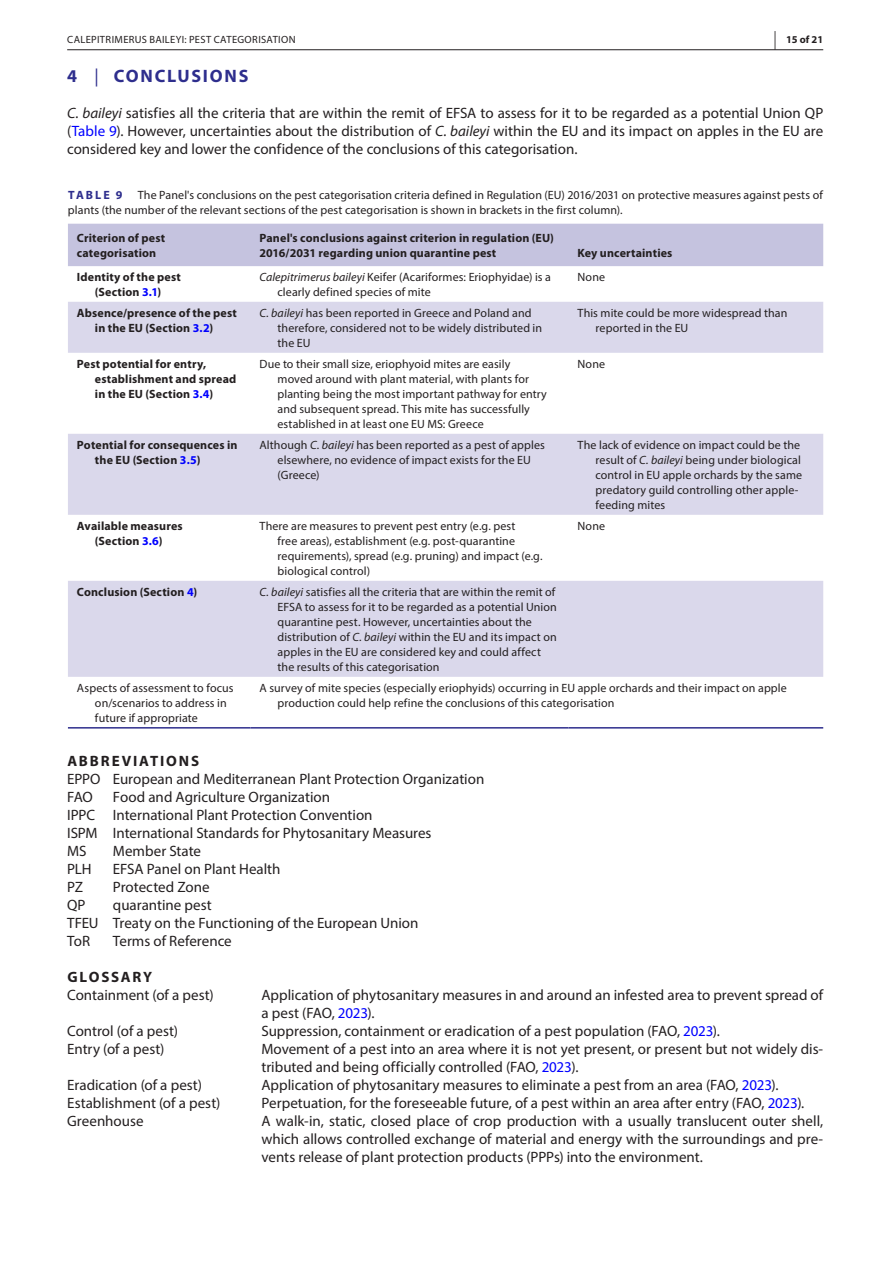
<style>
.page{position:relative;width:893px;height:1263px;background:#fff}
.page>*{position:absolute;margin:0;border:0;box-sizing:border-box;transform-origin:0 0}
.t1{font:700 18px "Myriad Pro";letter-spacing:.095em;color:#2e2e8d}
.t2{font:15px/18px "Myriad Pro";color:#231f20}
.t3{font:700 15px "Myriad Pro";letter-spacing:.12em;color:#231f20}
.t4{font:12px/15px "Myriad Pro";letter-spacing:.01em;color:#231f20}
.t5{font:700 12px/15px "Myriad Pro";letter-spacing:.01em;color:#231f20}
.t6{font:700 12px "Myriad Pro";letter-spacing:.165em;color:#2e2e8d}
.t7{font:10.5px "Myriad Pro";letter-spacing:.035em;color:#231f20}
.t8{font:700 10.5px "Myriad Pro";color:#231f20}
.s1{font-size:18.6px}
.s2{font-weight:400}
.s3{font-style:italic}
.s4{color:#00f}
</style>
<div class="page">
<hr style="left:67px;top:49px;width:756px;height:1px;background:#231f20">
<div style="left:68px;top:224px;width:755px;height:42px;background:#c5c3df"></div>
<svg style="left:68px;top:302px;width:755px;height:375px;fill:#dad8eb"></svg>
<hr style="left:68px;top:727px;width:183px;height:1px;background:#2e2e8d">
<hr style="left:250px;top:727px;width:318px;height:1px;background:#2e2e8d">
<hr style="left:568px;top:727px;width:255px;height:1px;background:#2e2e8d">
<p class="t7" style="left:67px;top:33px;width:230px">CALEPITRIMERUS BAILEYI: PEST CATEGORISATION</p>
<p class="t8" style="left:774px;top:32px;width:51px"><span class="s1">|</span> 15 of 21</p>
<h1 class="t1" style="left:67px;top:64px;width:183px">4 <span class="s2">|</span> CONCLUSIONS</h1>
<p class="t2" style="left:67px;top:104px;width:758px;text-align:justify"><span class="s3">C. baileyi</span> satisfies all the criteria that are within the remit of EFSA to assess for it to be regarded as a potential Union QP (<span class="s4">Table 9</span>). However, uncertainties about the distribution of <span class="s3">C. baileyi</span> within the EU and its impact on apples in the EU are considered key and lower the confidence of the conclusions of this categorisation.</p>
<p class="t4" style="left:68px;top:187px;width:756px;text-indent:70px">The Panel's conclusions on the pest categorisation criteria defined in Regulation (EU) 2016/2031 on protective measures against pests of plants (the number of the relevant sections of the pest categorisation is shown in brackets in the first column).</p>
<p class="t5" style="left:77px;top:230px;width:90px">Criterion of pest categorisation</p>
<p class="t5" style="left:259px;top:230px;width:296px">Panel's conclusions against criterion in regulation (EU)<br>2016/2031 regarding union quarantine pest</p>
<p class="t6" style="left:68px;top:187px;width:56px">TABLE 9</p>
<p class="t5" style="left:577px;top:245px;width:96px">Key uncertainties</p>
<p class="t5" style="left:77px;top:269px;width:105px;text-align:center">Identity of the pest (Section <span class="s4">3.1</span>)</p>
<p class="t4" style="left:278px;top:269px;width:275px;text-indent:-18px"><span class="s3">Calepitrimerus baileyi</span> Keifer (Acariformes: Eriophyidae) is a clearly defined species of mite</p>
<p class="t4" style="left:578px;top:269px;width:29px">None</p>
<p class="t5" style="left:77px;top:305px;width:161px;text-align:center">Absence/presence of the pest in the EU (Section <span class="s4">3.2</span>)</p>
<p class="t4" style="left:278px;top:305px;width:266px;text-indent:-18px"><span class="s3">C. baileyi</span> has been reported in Greece and Poland and therefore, considered not to be widely distributed in the EU</p>
<p class="t4" style="left:596px;top:305px;width:193px;text-indent:-18px">This mite could be more widespread than reported in the EU</p>
<p class="t5" style="left:95px;top:356px;width:143px;text-indent:-18px">Pest potential for entry, establishment and spread in the EU (Section <span class="s4">3.4</span>)</p>
<p class="t4" style="left:278px;top:356px;width:271px;text-indent:-18px">Due to their small size, eriophyoid mites are easily moved around with plant material, with plants for planting being the most important pathway for entry and subsequent spread. This mite has successfully established in at least one EU MS: Greece</p>
<p class="t4" style="left:578px;top:356px;width:29px">None</p>
<p class="t5" style="left:95px;top:437px;width:144px;text-indent:-18px">Potential for consequences in the EU (Section <span class="s4">3.5</span>)</p>
<p class="t4" style="left:278px;top:437px;width:269px;text-indent:-18px">Although <span class="s3">C. baileyi</span> has been reported as a pest of apples elsewhere, no evidence of impact exists for the EU (Greece)</p>
<p class="t4" style="left:596px;top:437px;width:208px;text-indent:-18px">The lack of evidence on impact could be the result of <span class="s3">C. baileyi</span> being under biological control in EU apple orchards by the same predatory guild controlling other apple&shy;feeding mites</p>
<p class="t5" style="left:77px;top:518px;width:107px;text-align:center">Available measures (Section <span class="s4">3.6</span>)</p>
<p class="t4" style="left:278px;top:518px;width:266px;text-indent:-18px">There are measures to prevent pest entry (e.g. pest<br>free areas), establishment (e.g. post-quarantine requirements), spread (e.g. pruning) and impact (e.g. biological control)</p>
<p class="t4" style="left:578px;top:518px;width:29px">None</p>
<p class="t5" style="left:77px;top:584px;width:122px">Conclusion (Section <span class="s4">4</span>)</p>
<p class="t4" style="left:278px;top:584px;width:281px;text-indent:-18px"><span class="s3">C. baileyi</span> satisfies all the criteria that are within the remit of EFSA to assess for it to be regarded as a potential Union quarantine pest. However, uncertainties about the distribution of <span class="s3">C. baileyi</span> within the EU and its impact on apples in the EU are considered key and could affect the results of this categorisation</p>
<p class="t4" style="left:95px;top:680px;width:140px;text-indent:-18px">Aspects of assessment to focus on/scenarios to address in future if appropriate</p>
<p class="t4" style="left:278px;top:680px;width:511px;text-indent:-18px">A survey of mite species (especially eriophyids) occurring in EU apple orchards and their impact on apple production could help refine the conclusions of this categorisation</p>
<p class="t3" style="left:67px;top:751px;width:133px">ABBREVIATIONS</p>
<p class="t2" style="left:67px;top:770px;width:419px">EPPO European and Mediterranean Plant Protection Organization<br>FAO</p>
<p class="t2" style="left:67px;top:788px;width:366px;text-indent:46px">Food and Agriculture Organization<br>IPPC International Plant Protection Convention<br>ISPM International Standards for Phytosanitary Measures MS</p>
<p class="t2" style="left:113px;top:842px;width:90px">Member State</p>
<p class="t2" style="left:67px;top:860px;width:26px">PLH</p>
<p class="t2" style="left:113px;top:860px;width:169px">EFSA Panel on Plant Health</p>
<p class="t2" style="left:67px;top:878px;width:17px">PZ</p>
<p class="t2" style="left:113px;top:878px;width:98px">Protected Zone</p>
<p class="t2" style="left:67px;top:896px;width:20px">QP</p>
<p class="t2" style="left:67px;top:896px;width:353px;text-indent:46px">quarantine pest<br>TFEU Treaty on the Functioning of the European Union<br>ToR</p>
<p class="t2" style="left:113px;top:932px;width:120px">Terms of Reference</p>
<p class="t3" style="left:67px;top:967px;width:86px">GLOSSARY</p>
<p class="t2" style="left:67px;top:986px;width:148px">Containment (of a pest)</p>
<p class="t2" style="left:261px;top:986px;width:563px">Application of phytosanitary measures in and around an infested area to prevent spread of a pest (FAO, <span class="s4">2023</span>).</p>
<p class="t2" style="left:67px;top:1022px;width:113px">Control (of a pest)</p>
<p class="t2" style="left:261px;top:1022px;width:460px">Suppression, containment or eradication of a pest population (FAO, <span class="s4">2023</span>).</p>
<p class="t2" style="left:67px;top:1040px;width:99px">Entry (of a pest)</p>
<p class="t2" style="left:261px;top:1040px;width:563px">Movement of a pest into an area where it is not yet present, or present but not widely dis&shy;tributed and being officially controlled (FAO, <span class="s4">2023</span>).</p>
<p class="t2" style="left:67px;top:1076px;width:136px">Eradication (of a pest)</p>
<p class="t2" style="left:261px;top:1076px;width:519px">Application of phytosanitary measures to eliminate a pest from an area (FAO, <span class="s4">2023</span>).</p>
<p class="t2" style="left:67px;top:1094px;width:155px">Establishment (of a pest)</p>
<p class="t2" style="left:261px;top:1094px;width:544px">Perpetuation, for the foreseeable future, of a pest within an area after entry (FAO, <span class="s4">2023</span>).</p>
<p class="t2" style="left:67px;top:1112px;width:78px">Greenhouse</p>
<p class="t2" style="left:261px;top:1112px;width:563px;text-align:justify">A walk-in, static, closed place of crop production with a usually translucent outer shell, which allows controlled exchange of material and energy with the surroundings and pre&shy;vents release of plant protection products (PPPs) into the environment.</p>
</div>
